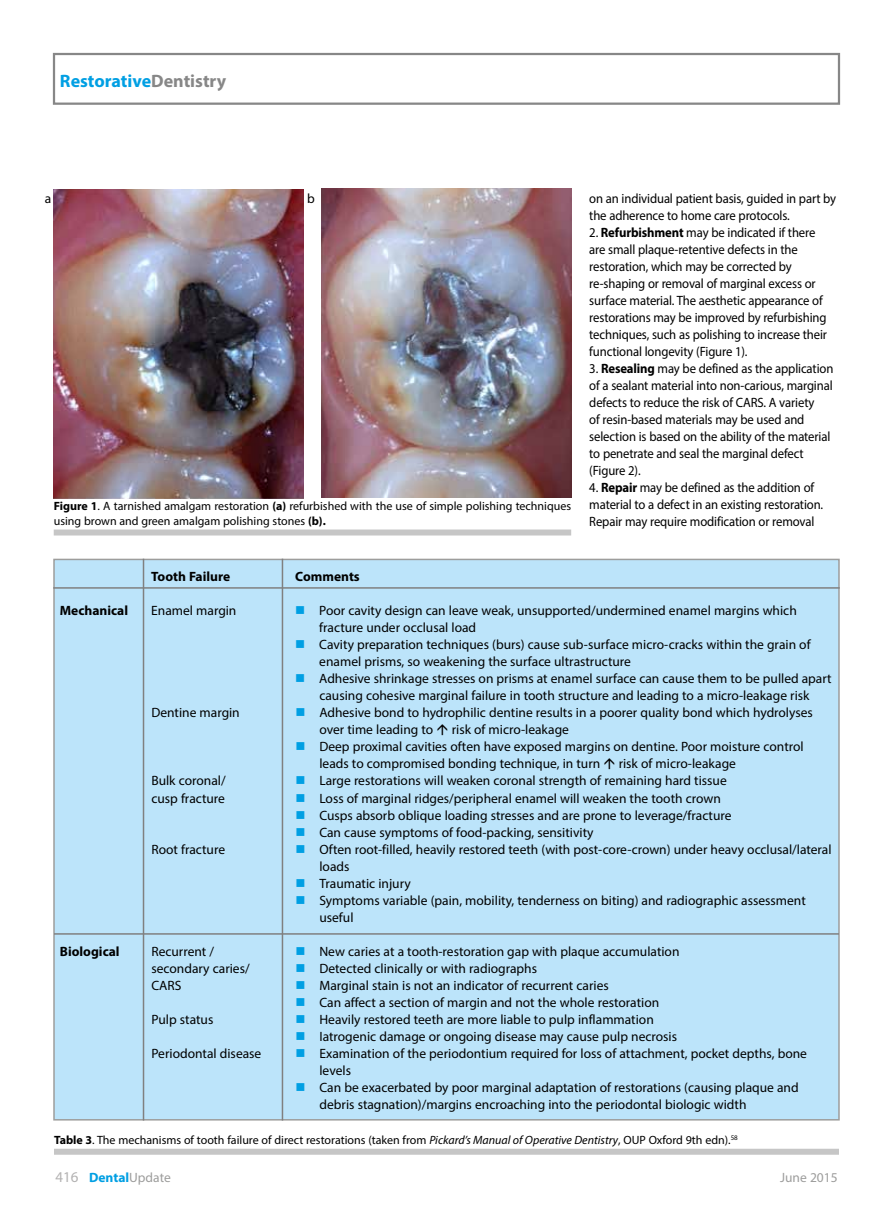
<style>
.page{position:relative;width:893px;height:1212px;background:#fff}
.page>*{position:absolute;margin:0;border:0;box-sizing:border-box;transform-origin:0 0}
.t1{font:700 18px "Myriad Pro";color:#009fe3}
.t2{font:13.5px/17px "Myriad Pro";color:#000}
.t3{font:13.5px/17px "Myriad Pro";color:#000;scale:.94 1}
.t4{font:700 13.5px "Myriad Pro";color:#000}
.t5{font:700 13.5px "Myriad Pro";color:#009fe3}
.t6{font:13.5px "Myriad Pro";color:#9d9d9c}
.t7{font:12px/15.8px "Myriad Pro";color:#000}
.s1{color:#878787}
.s2{font-weight:700}
.s3{color:#009fe3}
.s4{font-style:italic}
.s5{font-weight:400;font-size:15px;color:#b3b2b2}
.s6{font-weight:400;color:#9d9d9c}
</style>
<div class="page">
<div style="left:53px;top:53px;width:787px;height:52px;border:2px solid #878787"></div>
<div style="left:53px;top:559px;width:787px;height:561px;background:#bce4fa;border:2px solid #9d9d9c"></div>
<img style="left:54px;top:189px;width:249px;height:309px">
<div style="left:54px;top:529px;width:517px;height:6px;background:#c6c6c6"></div>
<img style="left:321px;top:189px;width:250px;height:309px">
<hr style="left:53px;top:587px;width:787px;height:2px;background:#808080">
<hr style="left:143px;top:559px;width:1px;height:561px;background:#808080">
<div style="left:54px;top:1149px;width:785px;height:6px;background:#c6c6c6"></div>
<hr style="left:54px;top:933px;width:785px;height:2px;background:#808080">
<hr style="left:282px;top:559px;width:1px;height:561px;background:#808080">
<h1 class="t1" style="left:60px;top:69px;width:168px">Restorative<span class="s1">Dentistry</span></h1>
<p class="t2" style="left:45px;top:190px;width:8px">a</p>
<p class="t2" style="left:307px;top:190px;width:9px">b</p>
<p class="t7" style="left:54px;top:497px;width:519px"><span class="s2">Figure 1</span>. A tarnished amalgam restoration <span class="s2">(a)</span> refurbished with the use of simple polishing techniques using brown and green amalgam polishing stones <span class="s2">(b).</span></p>
<p class="t4" style="left:151px;top:568px;width:80px">Tooth Failure</p>
<p class="t4" style="left:295px;top:568px;width:66px">Comments</p>
<p class="t3" style="left:589px;top:190px;width:264px">on an individual patient basis, guided in part by the adherence to home care protocols.</p>
<p class="t3" style="left:589px;top:224px;width:254px">2. <span class="s2">Refurbishment</span> may be indicated if there are small plaque-retentive defects in the restoration, which may be corrected by re-shaping or removal of marginal excess or surface material. The aesthetic appearance of restorations may be improved by refurbishing techniques, such as polishing to increase their functional longevity (Figure 1).</p>
<p class="t3" style="left:589px;top:360px;width:261px">3. <span class="s2">Resealing</span> may be defined as the application of a sealant material into non-carious, marginal defects to reduce the risk of CARS. A variety<br>of resin-based materials may be used and selection is based on the ability of the material to penetrate and seal the marginal defect (Figure 2).</p>
<p class="t3" style="left:589px;top:479px;width:250px">4. <span class="s2">Repair</span> may be defined as the addition of material to a defect in an existing restoration.<br>Repair may require modification or removal</p>
<p class="t4" style="left:60px;top:602px;width:70px">Mechanical</p>
<p class="t2" style="left:151px;top:602px;width:87px">Enamel margin</p>
<p class="t2" style="left:319px;top:602px;width:479px;text-indent:-24px"><span class="s3">■</span> Poor cavity design can leave weak, unsupported/undermined enamel margins which fracture under occlusal load</p>
<p class="t2" style="left:319px;top:636px;width:493px;text-indent:-24px"><span class="s3">■</span> Cavity preparation techniques (burs) cause sub-surface micro-cracks within the grain of enamel prisms, so weakening the surface ultrastructure</p>
<p class="t2" style="left:295px;top:670px;width:538px;text-align:center"><span class="s3">■</span> Adhesive shrinkage stresses on prisms at enamel surface can cause them to be pulled apart causing cohesive marginal failure in tooth structure and leading to a micro-leakage risk</p>
<p class="t2" style="left:151px;top:704px;width:90px">Dentine margin</p>
<p class="t2" style="left:319px;top:704px;width:495px;text-indent:-24px"><span class="s3">■</span> Adhesive bond to hydrophilic dentine results in a poorer quality bond which hydrolyses over time leading to</p>
<p class="t2" style="left:452px;top:721px;width:119px">risk of micro-leakage</p>
<p class="t2" style="left:319px;top:738px;width:486px;text-indent:-24px"><span class="s3">■</span> Deep proximal cavities often have exposed margins on dentine. Poor moisture control leads to compromised bonding technique, in turn</p>
<p class="t2" style="left:619px;top:755px;width:119px">risk of micro-leakage</p>
<p class="t2" style="left:151px;top:772px;width:76px">Bulk coronal/</p>
<p class="t2" style="left:295px;top:772px;width:433px"><span class="s3">■</span> Large restorations will weaken coronal strength of remaining hard tissue</p>
<p class="t2" style="left:151px;top:789px;width:75px">cusp fracture</p>
<p class="t2" style="left:295px;top:789px;width:427px"><span class="s3">■</span> Loss of marginal ridges/peripheral enamel will weaken the tooth crown</p>
<p class="t2" style="left:295px;top:806px;width:438px"><span class="s3">■</span> Cusps absorb oblique loading stresses and are prone to leverage/fracture</p>
<p class="t2" style="left:295px;top:823px;width:300px"><span class="s3">■</span> Can cause symptoms of food-packing, sensitivity</p>
<p class="t2" style="left:151px;top:840px;width:75px">Root fracture</p>
<p class="t2" style="left:319px;top:840px;width:514px;text-indent:-24px"><span class="s3">■</span> Often root-filled, heavily restored teeth (with post-core-crown) under heavy occlusal/lateral loads</p>
<p class="t2" style="left:295px;top:874px;width:117px"><span class="s3">■</span> Traumatic injury</p>
<p class="t2" style="left:319px;top:891px;width:488px;text-indent:-24px"><span class="s3">■</span> Symptoms variable (pain, mobility, tenderness on biting) and radiographic assessment useful</p>
<p class="t4" style="left:60px;top:942px;width:61px">Biological</p>
<p class="t2" style="left:151px;top:942px;width:64px">Recurrent /</p>
<p class="t2" style="left:295px;top:942px;width:386px"><span class="s3">■</span> New caries at a tooth-restoration gap with plaque accumulation</p>
<p class="t2" style="left:151px;top:959px;width:100px">secondary caries/</p>
<p class="t2" style="left:295px;top:959px;width:243px"><span class="s3">■</span> Detected clinically or with radiographs</p>
<p class="t2" style="left:151px;top:976px;width:32px">CARS</p>
<p class="t2" style="left:295px;top:976px;width:315px"><span class="s3">■</span> Marginal stain is not an indicator of recurrent caries</p>
<p class="t2" style="left:295px;top:993px;width:365px"><span class="s3">■</span> Can affect a section of margin and not the whole restoration</p>
<p class="t2" style="left:151px;top:1010px;width:63px">Pulp status</p>
<p class="t2" style="left:295px;top:1010px;width:360px"><span class="s3">■</span> Heavily restored teeth are more liable to pulp inflammation</p>
<p class="t2" style="left:295px;top:1027px;width:383px"><span class="s3">■</span> Iatrogenic damage or ongoing disease may cause pulp necrosis</p>
<p class="t2" style="left:151px;top:1044px;width:111px">Periodontal disease</p>
<p class="t2" style="left:319px;top:1044px;width:489px;text-indent:-24px"><span class="s3">■</span> Examination of the periodontium required for loss of attachment, pocket depths, bone levels</p>
<p class="t2" style="left:319px;top:1078px;width:481px;text-indent:-24px"><span class="s3">■</span> Can be exacerbated by poor marginal adaptation of restorations (causing plaque and debris stagnation)/margins encroaching into the periodontal biologic width</p>
<p class="t7" style="left:54px;top:1132px;width:685px"><span class="s2">Table 3</span>. The mechanisms of tooth failure of direct restorations (taken from <span class="s4">Pickard’s Manual of Operative Dentistry</span>, OUP Oxford 9th edn).<sup>58</sup></p>
<p class="t5" style="left:56px;top:1168px;width:117px"><span class="s5">416</span> Dental<span class="s6">Update</span></p>
<p class="t6" style="left:780px;top:1168px;width:59px">June 2015</p>
</div>
